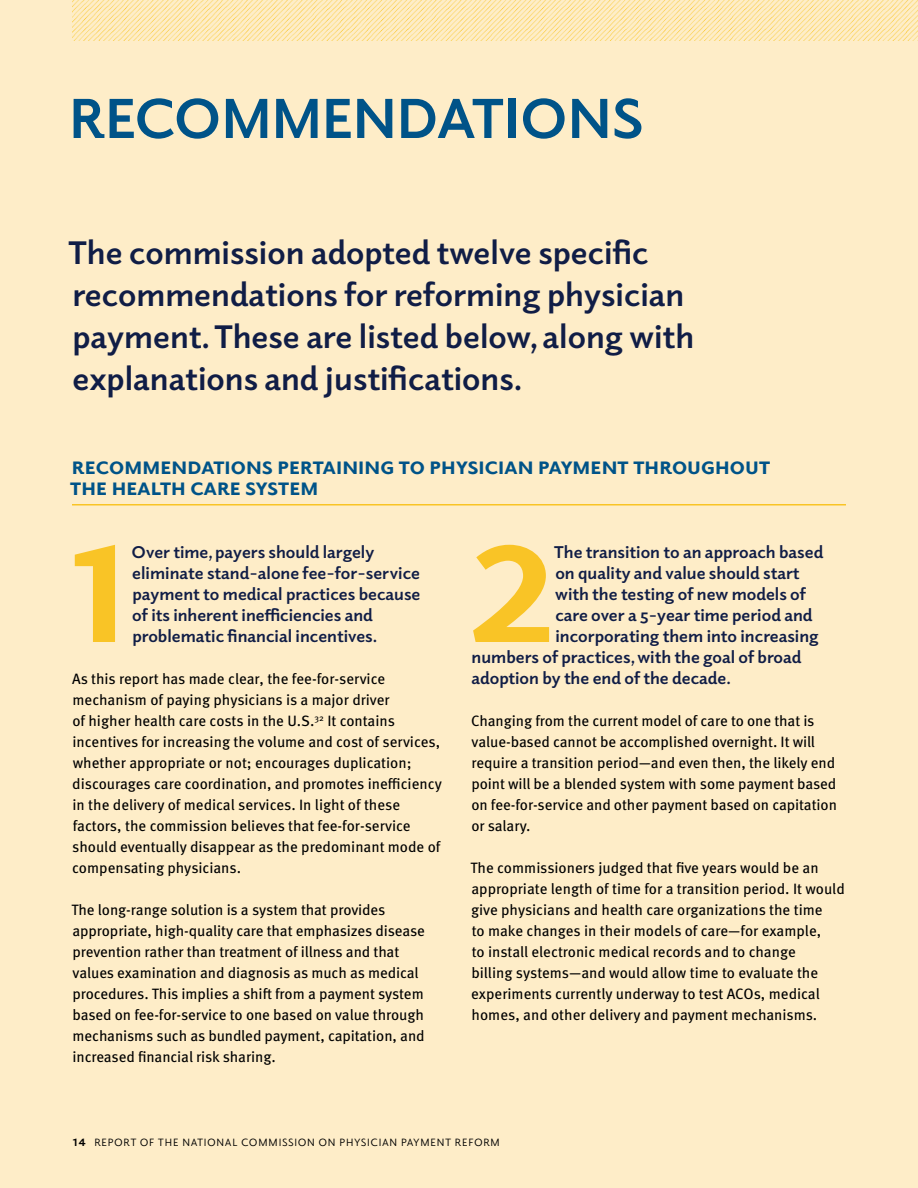
<style>
.page{position:relative;width:918px;height:1188px;background:#feedc8}
.page>*{position:absolute;margin:0;border:0;box-sizing:border-box;transform-origin:0 0}
.t1{font:900 139.65px "Elido";color:#f9c426}
.t2{font:700 57px "Elido";color:#005388}
.t3{font:700 33px/42px "Elido";color:#101d46}
.t4{font:700 25.5px/21px "Elido";letter-spacing:-.02em;color:#005388}
.t5{font:700 17.25px/21px "Elido";color:#101d46}
.t6{font:15px/21px "Meta OT";letter-spacing:-.005em;color:#000}
.t7{font:15px "Elido";letter-spacing:.02em;color:#000}
.s1{font-weight:600}
</style>
<div class="page">
<hr style="left:72px;top:504px;width:774px;height:2px;background:#f9c426">
<img style="left:72px;top:0;width:846px;height:40px">
<h2 class="t2" style="left:69px;top:80px;width:112px">Recomm</h2>
<h2 class="t2" style="left:322px;top:80px;width:110px">endat</h2>
<h2 class="t2" style="left:504px;top:80px;width:142px">ions</h2>
<h3 class="t3" style="left:68px;top:230px;width:627px">The commission adopted twelve specific recommendations for reforming physician payment. These are listed below, along with explanations and justifications.</h3>
<h3 class="t4" style="left:70px;top:454px;width:702px">Recommendations Pertaining to Physician Payment throughout the Health Care System</h3>
<h1 class="t1" style="left:67px;top:499px;width:66px">1</h1>
<p class="t5" style="left:132px;top:541px;width:290px">Over time, payers should largely eliminate stand-alone fee-for-service payment to medical practices because of its inherent inefficiencies and problematic financial incentives.</p>
<p class="t6" style="left:72px;top:668px;width:371px">As this report has made clear, the fee-for-service mechanism of paying physicians is a major driver<br>of higher health care costs in the U.S.<sup>32</sup> It contains incentives for increasing the volume and cost of services, whether appropriate or not; encourages duplication; discourages care coordination, and promotes inefficiency in the delivery of medical services. In light of these factors, the commission believes that fee-for-service should eventually disappear as the predominant mode of compensating physicians.</p>
<p class="t6" style="left:71px;top:899px;width:355px">The long-range solution is a system that provides appropriate, high-quality care that emphasizes disease prevention rather than treatment of illness and that values examination and diagnosis as much as medical procedures. This implies a shift from a payment system based on fee-for-service to one based on value through mechanisms such as bundled payment, capitation, and increased financial risk sharing.</p>
<h1 class="t1" style="left:471px;top:499px;width:86px">2</h1>
<p class="t5" style="left:554px;top:541px;width:271px">The transition to an approach based</p>
<p class="t5" style="left:555px;top:562px;width:246px">on quality and value should start</p>
<p class="t5" style="left:555px;top:583px;width:252px">with the testing of new models of</p>
<p class="t5" style="left:555px;top:604px;width:259px">care over a 5-year time period and</p>
<p class="t5" style="left:556px;top:625px;width:265px">incorporating them into increasing</p>
<p class="t5" style="left:472px;top:646px;width:331px">numbers of practices, with the goal of broad</p>
<p class="t5" style="left:471px;top:667px;width:261px">adoption by the end of the decade.</p>
<p class="t6" style="left:471px;top:710px;width:367px">Changing from the current model of care to one that is value-based cannot be accomplished overnight. It will require a transition period—and even then, the likely end point will be a blended system with some payment based on fee-for-service and other payment based on capitation or salary.</p>
<p class="t6" style="left:471px;top:857px;width:376px">The commissioners judged that five years would be an appropriate length of time for a transition period. It would give physicians and health care organizations the time<br>to make changes in their models of care—for example,<br>to install electronic medical records and to change<br>billing systems—and would allow time to evaluate the experiments currently underway to test ACOs, medical homes, and other delivery and payment mechanisms.</p>
<p class="t7" style="left:72px;top:1131px;width:430px"><span class="s1">14</span> Report of the National Commission on Physician Payment Reform</p>
</div>
